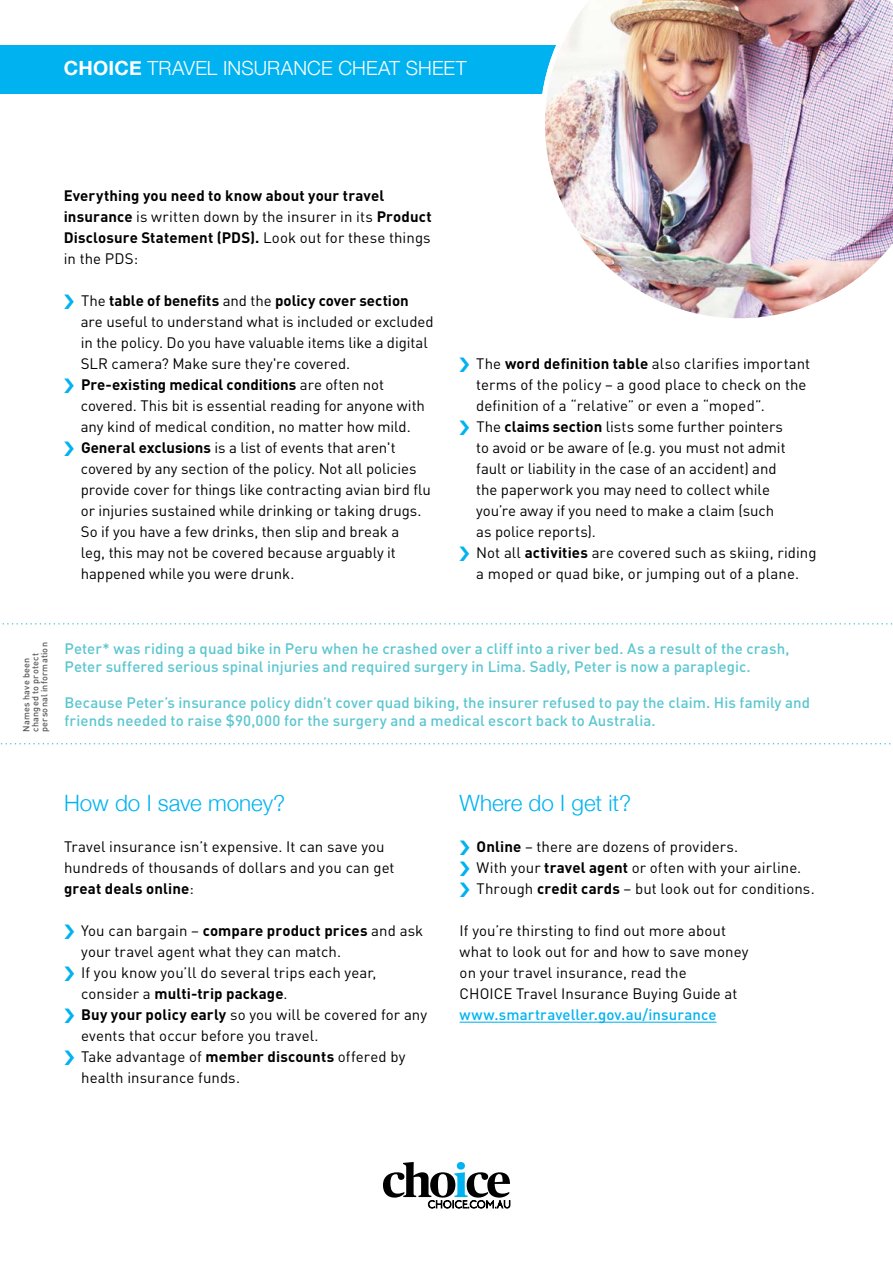
<style>
.page{position:relative;width:893px;height:1263px;background:#fff}
.page>*{position:absolute;margin:0;border:0;box-sizing:border-box;transform-origin:0 0}
.t1{font:300 22.5px "Helvetica Neue";color:#00b3f0}
.t2{font:300 19.5px "Helvetica Neue";letter-spacing:.005em;color:#fff}
.t3{font:15px/21px "DIN";color:#000}
.t4{font:500 15px/18px "DIN";letter-spacing:.005em;color:#5ac6d0}
.t5{font:700 15px/21px "DIN";letter-spacing:.01em;color:#000}
.t6{font:500 15px "DIN";letter-spacing:.005em;color:#00b3f0}
.t7{font:500 9px/9px "DIN";letter-spacing:.025em;color:#58595b}
.s1{font-weight:700}
.s2{font-weight:400}
</style>
<div class="page">
<div style="left:0;top:45px;width:739px;height:49px;background:#00b3f0"></div>
<svg style="left:383px;top:1162px;width:127px;height:46px"></svg>
<img style="left:542px;top:0;width:351px;height:319px">
<svg style="left:0;top:743px;width:891px;height:1px"></svg>
<svg style="left:2px;top:623px;width:891px;height:1px"></svg>
<hr style="left:460px;top:1022px;width:256px;height:1px;background:#00b3f0">
<h2 class="t2" style="left:64px;top:52px;width:404px"><span class="s1">CHOICE</span> TRAVEL INSURANCE CHEAT SHEET</h2>
<p class="t5" style="left:64px;top:184px;width:369px">Everything you need to know about your travel insurance <span class="s2">is written down by the insurer in its</span> Product Disclosure Statement (PDS). <span class="s2">Look out for these things in the PDS:</span></p>
<p class="t3" style="left:81px;top:290px;width:354px">The <span class="s1">table of benefits</span> and the <span class="s1">policy cover section </span>are useful to understand what is included or excluded in the policy. Do you have valuable items like a digital SLR camera? Make sure they're covered.<br><span class="s1">Pre-existing medical conditions</span> are often not covered. This bit is essential reading for anyone with any kind of medical condition, no matter how mild.<br><span class="s1">General exclusions</span> is a list of events that aren't covered by any section of the policy. Not all policies provide cover for things like contracting avian bird flu or injuries sustained while drinking or taking drugs.<br>So if you have a few drinks, then slip and break a<br>leg, this may not be covered because arguably it happened while you were drunk.</p>
<p class="t3" style="left:476px;top:353px;width:342px">The <span class="s1">word definition table</span> also clarifies important terms of the policy – a good place to check on the definition of a “relative” or even a “moped”.<br>The <span class="s1">claims section</span> lists some further pointers<br>to avoid or be aware of (e.g. you must not admit fault or liability in the case of an accident) and<br>the paperwork you may need to collect while<br>you’re away if you need to make a claim (such<br>as police reports).<br>Not all <span class="s1">activities</span> are covered such as skiing, riding a moped or quad bike, or jumping out of a plane.</p>
<p class="t7" style="left:21px;top:732px;width:91px;rotate:-90deg">Names have been changed to protect personal information</p>
<p class="t4" style="left:65px;top:639px;width:726px">Peter* was riding a quad bike in Peru when he crashed over a cliff into a river bed. As a result of the crash,<br>Peter suffered serious spinal injuries and required surgery in Lima. Sadly, Peter is now a paraplegic.</p>
<p class="t4" style="left:65px;top:693px;width:747px">Because Peter’s insurance policy didn’t cover quad biking, the insurer refused to pay the claim. His family and friends needed to raise $90,000 for the surgery and a medical escort back to Australia.</p>
<h1 class="t1" style="left:64px;top:785px;width:223px">HOW DO I SAVE MONEY?</h1>
<p class="t3" style="left:64px;top:836px;width:332px">Travel insurance isn’t expensive. It can save you hundreds of thousands of dollars and you can get <span class="s1">great deals online</span>:</p>
<p class="t3" style="left:81px;top:920px;width:347px">You can bargain – <span class="s1">compare product prices</span> and ask your travel agent what they can match.<br>If you know you’ll do several trips each year, consider a <span class="s1">multi-trip package</span>.<br><span class="s1">Buy your policy early</span> so you will be covered for any events that occur before you travel.<br>Take advantage of <span class="s1">member discounts</span> offered by health insurance funds.</p>
<h1 class="t1" style="left:460px;top:785px;width:173px">WHERE DO I GET IT?</h1>
<p class="t3" style="left:477px;top:836px;width:340px"><span class="s1">Online</span> – there are dozens of providers.<br>With your <span class="s1">travel agent</span> or often with your airline.<br>Through <span class="s1">credit cards</span> – but look out for conditions.</p>
<p class="t3" style="left:460px;top:920px;width:290px">If you’re thirsting to find out more about what to look out for and how to save money on your travel insurance, read the<br>CHOICE Travel Insurance Buying Guide at</p>
<p class="t6" style="left:460px;top:1005px;width:258px">www.smartraveller.gov.au/insurance</p>
</div>
